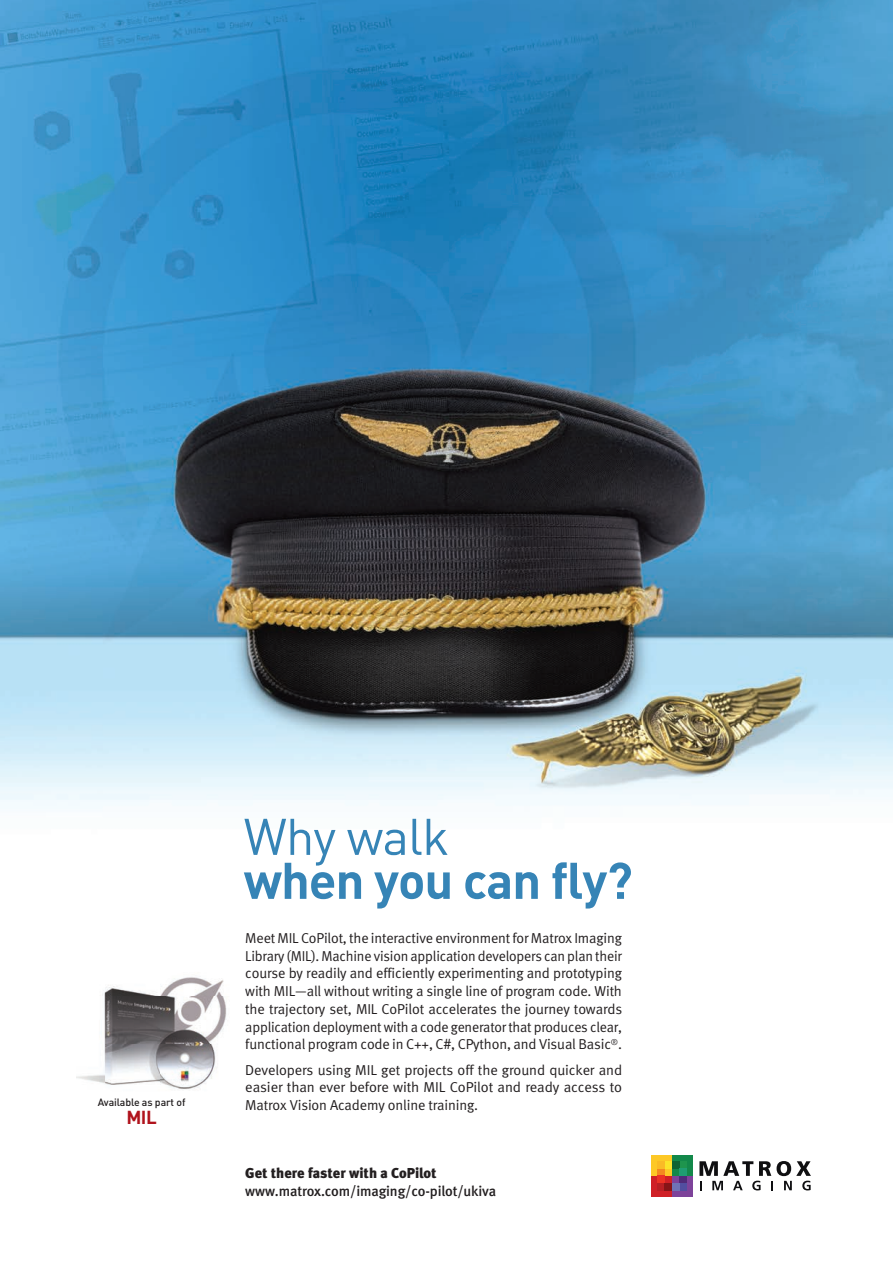
<style>
.page{position:relative;width:893px;height:1263px;background:#fff}
.page>*{position:absolute;margin:0;border:0;box-sizing:border-box;transform-origin:0 0}
.t1{font:700 50.7px "DIN";letter-spacing:-.02em;color:#3684b6}
.t2{font:50.7px "DIN";letter-spacing:-.02em;color:#3684b6}
.t3{font:700 18.6px "DIN";color:#b0131c}
.t4{font:14.4px/17.7px "Meta Normal";letter-spacing:-.01em;color:#231f20;text-align:justify}
.t5{font:500 14.4px "Meta";letter-spacing:-.01em;color:#231f20}
.t6{font:900 14.4px "Meta";color:#231f20}
.t7{font:500 10.5px "DIN";letter-spacing:-.01em;color:#231f20}
</style>
<div class="page">
<img style="left:0;top:0;width:893px;height:809px">
<div style="left:651px;top:1155px;width:21px;height:21px;background:#fdc826"></div>
<div style="left:651px;top:1176px;width:21px;height:20px;background:#cf2026"></div>
<div style="left:672px;top:1176px;width:21px;height:20px;background:#7d439a"></div>
<div style="left:672px;top:1155px;width:21px;height:21px;background:#13884a"></div>
<div style="left:665px;top:1161px;width:7px;height:7px;background:#fbe429"></div>
<div style="left:679px;top:1183px;width:7px;height:7px;background:#524ea0"></div>
<div style="left:679px;top:1176px;width:7px;height:7px;background:#502b79"></div>
<div style="left:679px;top:1161px;width:7px;height:7px;background:#1e944d"></div>
<div style="left:672px;top:1161px;width:7px;height:7px;background:#0e6333"></div>
<div style="left:657px;top:1168px;width:8px;height:8px;background:#f48920"></div>
<div style="left:657px;top:1161px;width:8px;height:7px;background:#fabb26"></div>
<div style="left:657px;top:1183px;width:8px;height:7px;background:#b81f24"></div>
<div style="left:657px;top:1176px;width:8px;height:7px;background:#ec3225"></div>
<div style="left:665px;top:1183px;width:7px;height:7px;background:#861517"></div>
<div style="left:672px;top:1183px;width:7px;height:7px;background:#6f73b5"></div>
<div style="left:679px;top:1168px;width:7px;height:8px;background:#1f9d72"></div>
<svg style="left:699px;top:1161px;width:112px;height:29px"></svg>
<img style="left:76px;top:977px;width:151px;height:112px">
<p class="t7" style="left:98px;top:1096px;width:89px">Available as part of</p>
<p class="t3" style="left:126px;top:1107px;width:32px">MIL</p>
<h1 class="t2" style="left:244px;top:808px;width:207px">Why walk</h1>
<h1 class="t1" style="left:244px;top:852px;width:391px">when you can fly?</h1>
<p class="t4" style="left:245px;top:930px;width:378px">Meet MIL CoPilot, the interactive environment for Matrox Imaging Library (MIL). Machine vision application developers can plan their course by readily and efficiently experimenting and prototyping with MIL—all without writing a single line of program code. With the trajectory set, MIL CoPilot accelerates the journey towards application deployment with a code generator that produces clear, functional program code in C++, C#, CPython, and Visual Basic<sup>®</sup>.</p>
<p class="t4" style="left:245px;top:1062px;width:378px">Developers using MIL get projects off the ground quicker and easier than ever before with MIL CoPilot and ready access to Matrox Vision Academy online training.</p>
<p class="t6" style="left:245px;top:1168px;width:193px">Get there faster with a CoPilot</p>
<p class="t5" style="left:245px;top:1186px;width:252px">www.matrox.com/imaging/co-pilot/ukiva</p>
</div>
